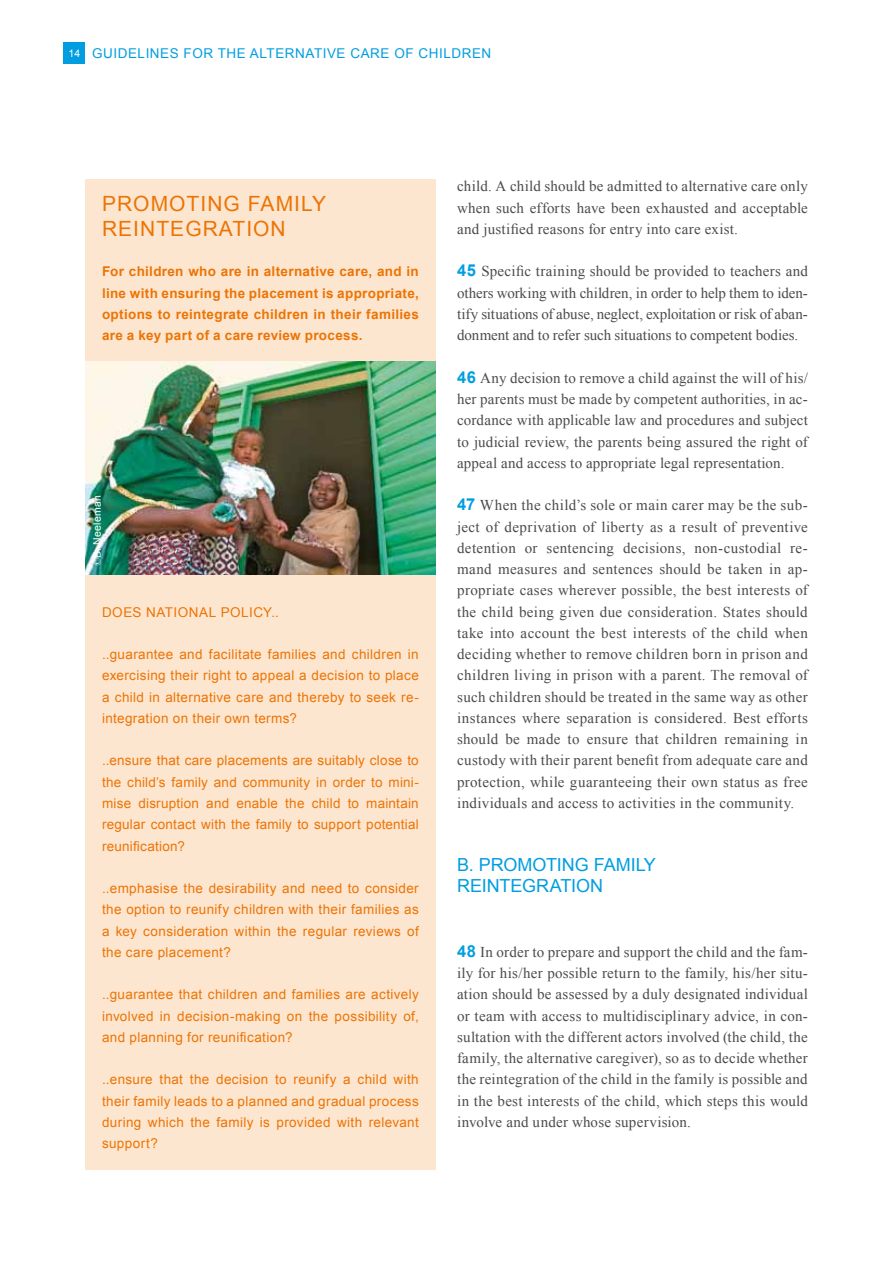
<style>
.page{position:relative;width:893px;height:1263px;background:#fff}
.page>*{position:absolute;margin:0;border:0;box-sizing:border-box;transform-origin:0 0}
.t1{font:21px "Arial";letter-spacing:.05em;color:#ec7405}
.t2{font:18px/21px "Arial";letter-spacing:-.005em;color:#009ee0}
.t3{font:15px/21.3px "Times New Roman";letter-spacing:.015em;color:#4b4b4d;text-align:justify}
.t4{font:13.5px/21.3px "Arial";letter-spacing:.025em;color:#ec7405;text-align:justify}
.t5{font:700 13.5px/21.3px "Arial";letter-spacing:.025em;color:#ec7405;text-align:justify}
.t6{font:13.5px "Arial";letter-spacing:.04em;color:#009ee0}
.t7{font:10.5px "Arial";color:#fff}
.s1{font-size:10.5px;color:#fff}
.s2{font-family:"Times New Roman";font-style:italic}
.s3{font-family:"Arial";font-weight:700;font-size:16.5px;color:#009ee0}
</style>
<div class="page">
<div style="left:85px;top:179px;width:351px;height:990px;background:#fde6d0"></div>
<img style="left:85px;top:361px;width:351px;height:213px">
<div style="left:64px;top:43px;width:21px;height:21px;background:#009ee0"></div>
<p class="t6" style="left:69px;top:44px;width:422px"><span class="s1">14</span> Gu idelin es for the alternative care of children</p>
<h1 class="t1" style="left:102px;top:190px;width:80px">PROMOTI</h1>
<h1 class="t1" style="left:207px;top:190px;width:120px">NG FAMILY</h1>
<h1 class="t1" style="left:102px;top:215px;width:13px">REI</h1>
<h1 class="t1" style="left:140px;top:215px;width:147px">NTEGRATION</h1>
<p class="t5" style="left:102px;top:261px;width:318px">For children who are in alternative care, and in line with ensuring the placement is appropriate, options to reintegrate children in their families are a key part of a care review process.</p>
<p class="t7" style="left:90px;top:566px;width:73px;rotate:-90deg"><span class="s2">©</span>B. Neeleman</p>
<p class="t4" style="left:102px;top:601px;width:178px">Does national policy..</p>
<p class="t4" style="left:102px;top:644px;width:318px">..guarantee and facilitate families and children in exercising their right to appeal a decision to place a child in alternative care and thereby to seek re&shy;integration on their own terms?</p>
<p class="t4" style="left:102px;top:750px;width:318px">..ensure that care placements are suitably close to the child’s family and community in order to mini&shy;mise disruption and enable the child to maintain regular contact with the family to support potential reunification?</p>
<p class="t4" style="left:102px;top:878px;width:319px">..emphasise the desirability and need to consider the option to reunify children with their families as a key consideration within the regular reviews of the care placement?</p>
<p class="t4" style="left:102px;top:984px;width:318px">..guarantee that children and families are actively involved in decision-making on the possibility of, and planning for reunification?</p>
<p class="t4" style="left:102px;top:1069px;width:318px">..ensure that the decision to reunify a child with their family leads to a planned and gradual process during which the family is provided with relevant support?</p>
<p class="t3" style="left:457px;top:175px;width:352px">child. A child should be admitted to alternative care only when such efforts have been exhausted and acceptable and justified reasons for entry into care exist.</p>
<p class="t3" style="left:457px;top:260px;width:352px"><span class="s3">45</span> Specific training should be provided to teachers and others working with children, in order to help them to iden&shy;tify situations of abuse, neglect, exploitation or risk of aban&shy;donment and to refer such situations to competent bodies.</p>
<p class="t3" style="left:457px;top:367px;width:352px"><span class="s3">46</span> Any decision to remove a child against the will of his/ her parents must be made by competent authorities, in ac&shy;cordance with applicable law and procedures and subject to judicial review, the parents being assured the right of appeal and access to appropriate legal representation.</p>
<p class="t3" style="left:457px;top:494px;width:352px"><span class="s3">47</span> When the child’s sole or main carer may be the sub&shy;ject of deprivation of liberty as a result of preventive detention or sentencing decisions, non-custodial re&shy;mand measures and sentences should be taken in ap&shy;propriate cases wherever possible, the best interests of the child being given due consideration. States should take into account the best interests of the child when deciding whether to remove children born in prison and children living in prison with a parent. The removal of such children should be treated in the same way as other instances where separation is considered. Best efforts should be made to ensure that children remaining in custody with their parent benefit from adequate care and protection, while guaranteeing their own status as free individuals and access to activities in the community.</p>
<p class="t2" style="left:457px;top:854px;width:197px">B. Promoting fam ily reinteg ration</p>
<p class="t3" style="left:457px;top:941px;width:352px"><span class="s3">48</span> In order to prepare and support the child and the fam&shy;ily for his/her possible return to the family, his/her situ&shy;ation should be assessed by a duly designated individual or team with access to multidisciplinary advice, in con&shy;sultation with the different actors involved (the child, the family, the alternative caregiver), so as to decide whether the reintegration of the child in the family is possible and in the best interests of the child, which steps this would involve and under whose supervision.</p>
</div>
